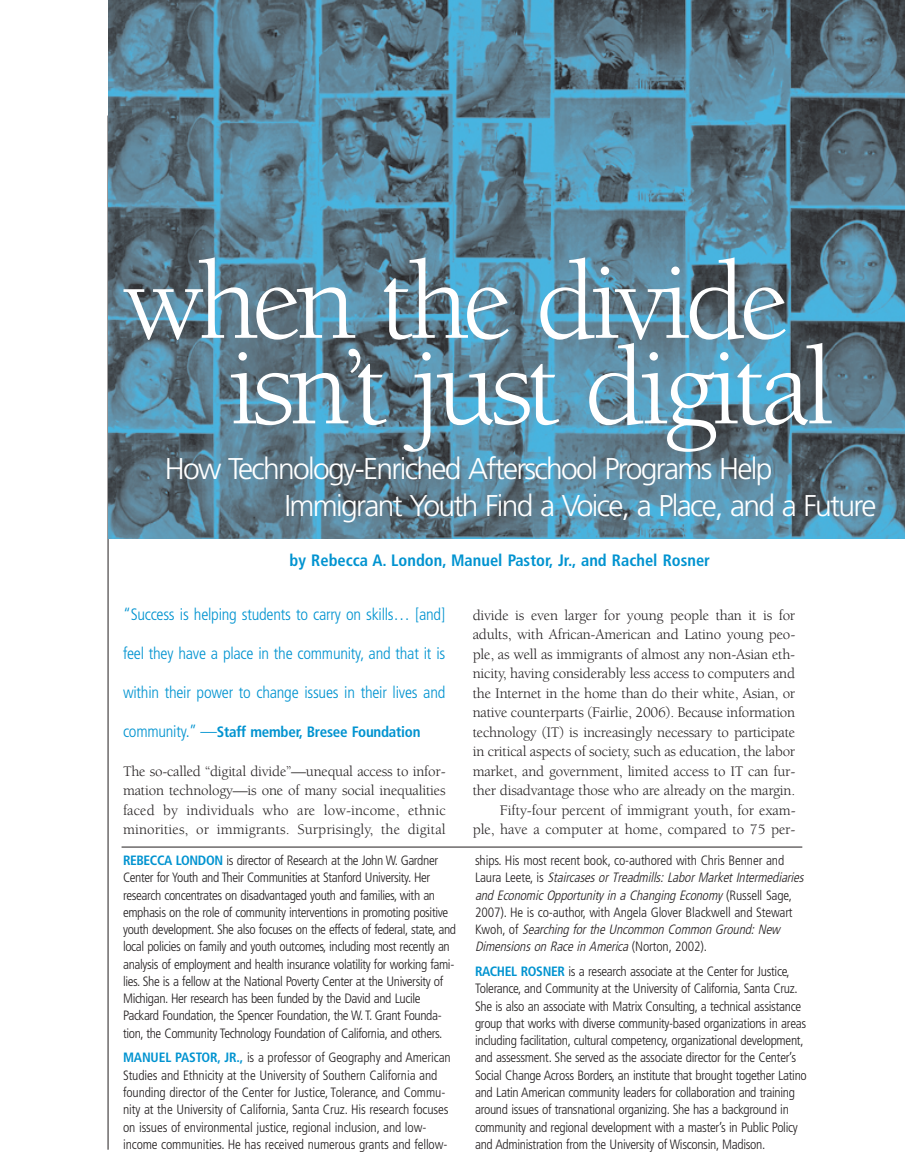
<style>
.page{position:relative;width:905px;height:1175px;background:#fff}
.page>*{position:absolute;margin:0;border:0;box-sizing:border-box;transform-origin:0 0}
.t1{font:114px/85.5px "Berkeley";letter-spacing:-.05em;color:#fff}
.t2{font:300 30px/37.5px "Frutiger";letter-spacing:-.055em;color:#fff}
.t3{font:300 condensed 16.5px "Frutiger";letter-spacing:-.015em;color:#0093d0}
.t4{font:700 condensed 16.5px "Frutiger";color:#0093d0}
.t5{font:15px/19.5px "Berkeley";letter-spacing:-.015em;color:#231f20;text-align:justify}
.t6{font:700 condensed 15px "Frutiger";letter-spacing:-.015em;color:#0093d0}
.t7{font:300 condensed 13.5px/17.2px "Frutiger";letter-spacing:-.025em;color:#231f20}
.s1{font-weight:300;font-size:16.5px}
.s2{font-weight:700;color:#0093d0}
.s3{font-style:italic}
</style>
<div class="page">
<hr style="left:108px;top:116px;width:1px;height:1033px;background:#231f20">
<img style="left:108px;top:0;width:796px;height:538px">
<hr style="left:122px;top:846px;width:680px;height:1px;background:#231f20">
<h1 class="t1" style="left:229px;top:269px;width:606px;text-indent:-106px">when the divide isn’t just digital</h1>
<h2 class="t2" style="left:284px;top:452px;width:593px;text-indent:-120px">How Technology-Enriched Afterschool Programs Help<br>Immigrant Youth Find a Voice, a Place, and a Future</h2>
<p class="t4" style="left:289px;top:553px;width:422px">by Rebecca A. London, Manuel Pastor, Jr., and Rachel Rosner</p>
<p class="t3" style="left:123px;top:607px;width:324px">“Success is helping students to carry on skills… [and]</p>
<p class="t3" style="left:123px;top:646px;width:324px">feel they have a place in the community, and that it is</p>
<p class="t3" style="left:123px;top:685px;width:324px">within their power to change issues in their lives and</p>
<p class="t6" style="left:123px;top:725px;width:299px"><span class="s1">community.” —</span>Staff member, Bresee Foundation</p>
<p class="t5" style="left:123px;top:762px;width:324px">The so-called “digital divide”—unequal access to infor&shy;mation technology—is one of many social inequalities faced by individuals who are low-income, ethnic minorities, or immigrants. Surprisingly, the digital</p>
<p class="t7" style="left:123px;top:853px;width:334px"><span class="s2">REBECCA LONDON</span> is director of Research at the John W. Gardner Center for Youth and Their Communities at Stanford University. Her research concentrates on disadvantaged youth and families, with an emphasis on the role of community interventions in promoting positive youth development. She also focuses on the effects of federal, state, and local policies on family and youth outcomes, including most recently an analysis of employment and health insurance volatility for working fami&shy;lies. She is a fellow at the National Poverty Center at the University of Michigan. Her research has been funded by the David and Lucile Packard Foundation, the Spencer Foundation, the W. T. Grant Founda&shy;tion, the Community Technology Foundation of California, and others.</p>
<p class="t7" style="left:123px;top:1050px;width:329px"><span class="s2">MANUEL PASTOR, JR.,</span> is a professor of Geography and American Studies and Ethnicity at the University of Southern California and founding director of the Center for Justice, Tolerance, and Commu&shy;nity at the University of California, Santa Cruz. His research focuses on issues of environmental justice, regional inclusion, and low&shy;income communities. He has received numerous grants and fellow-</p>
<p class="t5" style="left:472px;top:606px;width:324px;text-align:right">divide is even larger for young people than it is for adults, with African-American and Latino young peo&shy;ple, as well as immigrants of almost any non-Asian eth&shy;nicity, having considerably less access to computers and the Internet in the home than do their white, Asian, or native counterparts (Fairlie, 2006). Because information technology (IT) is increasingly necessary to participate in critical aspects of society, such as education, the labor market, and government, limited access to IT can fur&shy;ther disadvantage those who are already on the margin.<br>Fifty-four percent of immigrant youth, for exam-<br>ple, have a computer at home, compared to 75 per-</p>
<p class="t7" style="left:475px;top:853px;width:333px">ships. His most recent book, co-authored with Chris Benner and<br>L a u r a L e e t e , i s <span class="s3">Staircases or Treadmills: Labor Market Intermediaries and Economic Opportunity in a Changing Economy</span> ( R u s s e l l S a g e , 2007). He is co-author, with Angela Glover Blackwell and Stewart Kw o h , o f <span class="s3">Searching for the Uncommon Common Ground: New Dimensions on Race in America</span> ( N o r t o n , 2 0 0 2 ) .</p>
<p class="t7" style="left:475px;top:964px;width:333px"><span class="s2">RACHEL ROSNER</span> is a research associate at the Center for Justice, Tolerance, and Community at the University of California, Santa Cruz.<br>She is also an associate with Matrix Consulting, a technical assistance group that works with diverse community-based organizations in areas including facilitation, cultural competency, organizational development, and assessment. She served as the associate director for the Center’s Social Change Across Borders, an institute that brought together Latino and Latin American community leaders for collaboration and training around issues of transnational organizing. She has a background in community and regional development with a master’s in Public Policy and Administration from the University of Wisconsin, Madison.</p>
</div>
